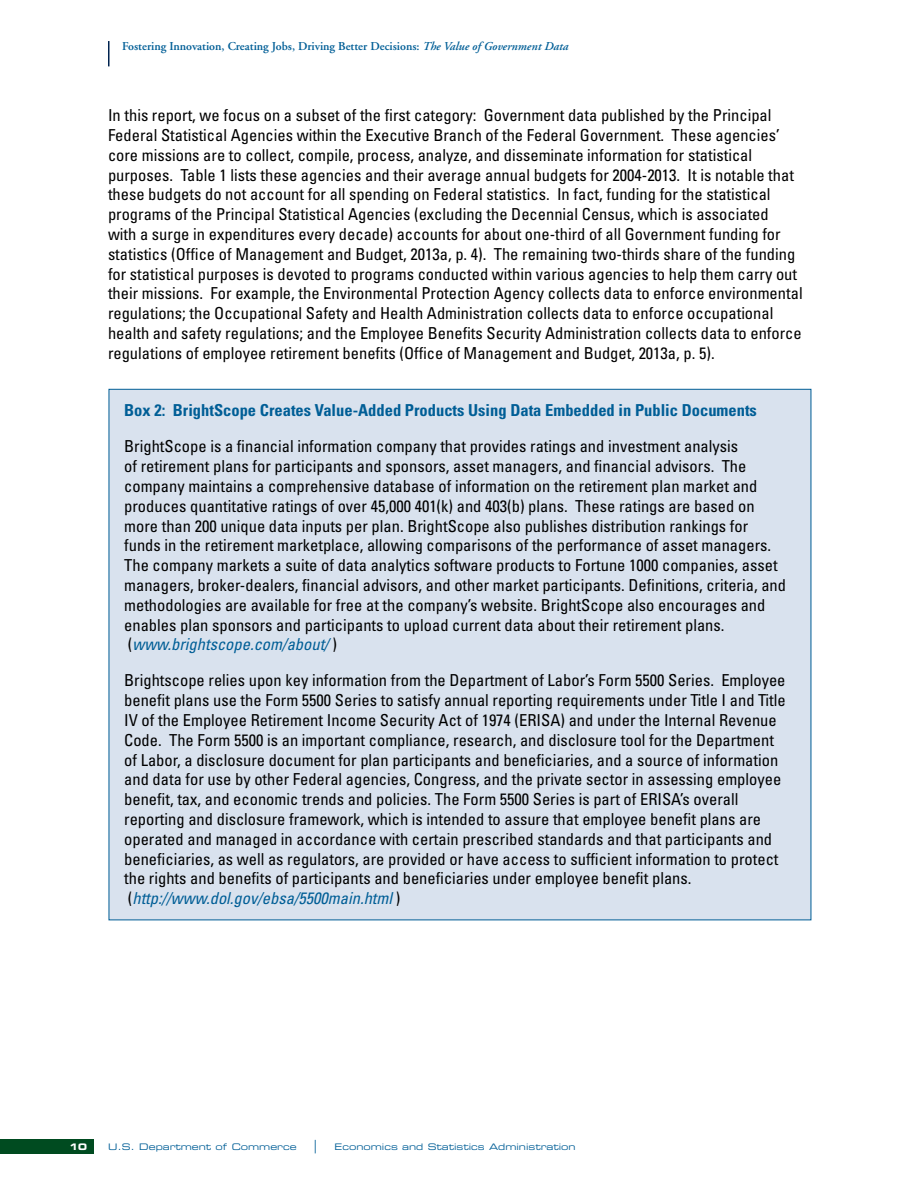
<style>
.page{position:relative;width:918px;height:1188px;background:#fff}
.page>*{position:absolute;margin:0;border:0;box-sizing:border-box;transform-origin:0 0}
.t1{font:condensed 16.5px/19.8px "Univers";color:#000}
.t2{font:700 condensed 16.5px "Univers";color:#005e96}
.t3{font:13.5px "Adobe Garamond";color:#005e96}
.t4{font:600 12px "Adobe Garamond";color:#005e96}
.t5{font:9px "Eurostile Extended Two";color:#005e96}
.t6{font:9px "Eurostile Bold Extended Two";color:#fff}
.s1{font-style:italic}
.s2{font-style:italic;color:#005e96}
</style>
<div class="page">
<div style="left:0;top:1139px;width:94px;height:15px;background:#004b20"></div>
<hr style="left:108px;top:41px;width:2px;height:25px;background:#00234f">
<div style="left:109px;top:389px;width:702px;height:531px;background:#d9e2ee"></div>
<p class="t4" style="left:122px;top:39px;width:448px">Fostering Innovation, Creating Jobs, Driving Better Decisions: <span class="s1">The Value of Government Data</span></p>
<p class="t1" style="left:108px;top:105px;width:696px">In this report, we focus on a subset of the first category: Government data published by the Principal Federal Statistical Agencies within the Executive Branch of the Federal Government. These agencies’ core missions are to collect, compile, process, analyze, and disseminate information for statistical purposes. Table 1 lists these agencies and their average annual budgets for 2004-2013. It is notable that these budgets do not account for all spending on Federal statistics. In fact, funding for the statistical programs of the Principal Statistical Agencies (excluding the Decennial Census, which is associated<br>with a surge in expenditures every decade) accounts for about one-third of all Government funding for statistics (Office of Management and Budget, 2013a, p. 4). The remaining two-thirds share of the funding for statistical purposes is devoted to programs conducted within various agencies to help them carry out their missions. For example, the Environmental Protection Agency collects data to enforce environmental regulations; the Occupational Safety and Health Administration collects data to enforce occupational health and safety regulations; and the Employee Benefits Security Administration collects data to enforce regulations of employee retirement benefits (Office of Management and Budget, 2013a, p. 5).</p>
<p class="t2" style="left:124px;top:400px;width:634px">Box 2: BrightScope Creates Value-Added Products Using Data Embedded in Public Documents</p>
<p class="t1" style="left:124px;top:436px;width:663px">BrightScope is a financial information company that provides ratings and investment analysis<br>of retirement plans for participants and sponsors, asset managers, and financial advisors. The company maintains a comprehensive database of information on the retirement plan market and produces quantitative ratings of over 45,000 401(k) and 403(b) plans. These ratings are based on more than 200 unique data inputs per plan. BrightScope also publishes distribution rankings for funds in the retirement marketplace, allowing comparisons of the performance of asset managers.<br>The company markets a suite of data analytics software products to Fortune 1000 companies, asset managers, broker-dealers, financial advisors, and other market participants. Definitions, criteria, and methodologies are available for free at the company’s website. BrightScope also encourages and enables plan sponsors and participants to upload current data about their retirement plans. (<span class="s2">www.brightscope.com/about/</span> )</p>
<p class="t1" style="left:124px;top:670px;width:663px">Brightscope relies upon key information from the Department of Labor’s Form 5500 Series. Employee benefit plans use the Form 5500 Series to satisfy annual reporting requirements under Title I and Title IV of the Employee Retirement Income Security Act of 1974 (ERISA) and under the Internal Revenue Code. The Form 5500 is an important compliance, research, and disclosure tool for the Department of Labor, a disclosure document for plan participants and beneficiaries, and a source of information and data for use by other Federal agencies, Congress, and the private sector in assessing employee benefit, tax, and economic trends and policies. The Form 5500 Series is part of ERISA’s overall reporting and disclosure framework, which is intended to assure that employee benefit plans are operated and managed in accordance with certain prescribed standards and that participants and beneficiaries, as well as regulators, are provided or have access to sufficient information to protect the rights and benefits of participants and beneficiaries under employee benefit plans. (<span class="s2">http://www.dol.gov/ebsa/5500main.html</span> )</p>
<p class="t6" style="left:69px;top:1140px;width:19px">10</p>
<p class="t5" style="left:108px;top:1140px;width:190px">U.S. Department of Commerce</p>
<p class="t3" style="left:314px;top:1138px;width:5px">|</p>
<p class="t5" style="left:335px;top:1140px;width:243px">Economics and Statistics Administration</p>
</div>
